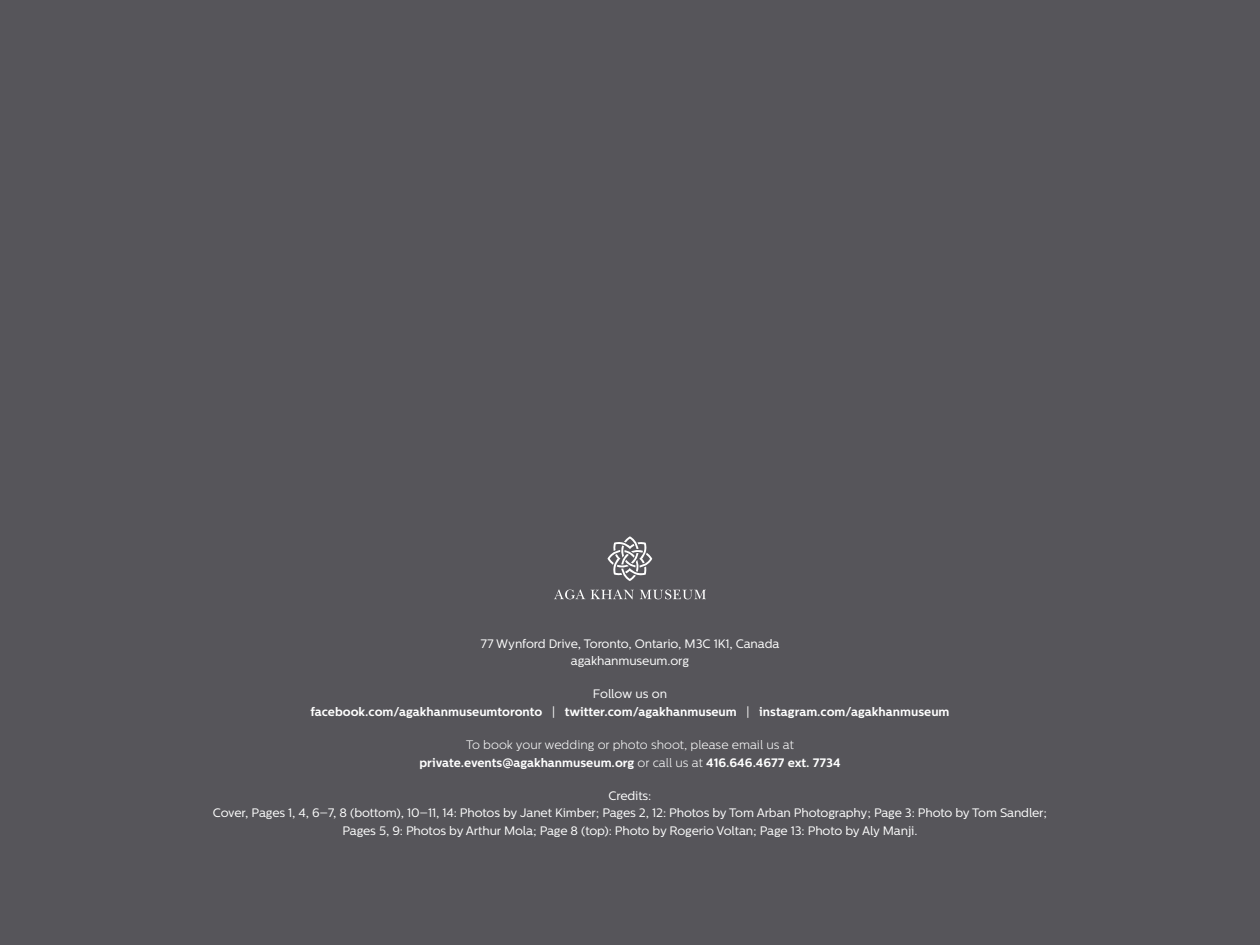
<style>
.page{position:relative;width:1260px;height:945px;background:#56555a}
.page>*{position:absolute;margin:0;border:0;box-sizing:border-box;transform-origin:0 0}
.t1{font:12.25px/17.5px "Centrale Sans";letter-spacing:-.01em;color:#fff;text-align:center}
.t2{font:300 12.25px/17.5px "Centrale Sans";color:#fff;text-align:center}
.t3{font:700 12.25px/17.5px "Centrale Sans";color:#fff;text-align:center}
.s1{font-weight:400}
.s2{font-weight:700}
</style>
<div class="page">
<svg style="left:607px;top:536px;width:45px;height:45px"></svg>
<svg style="left:554px;top:590px;width:31px;height:9px"></svg>
<svg style="left:591px;top:590px;width:43px;height:9px"></svg>
<svg style="left:640px;top:590px;width:66px;height:9px"></svg>
<p class="t1" style="left:481px;top:635px;width:300px">77 Wynford Drive, Toronto, Ontario, M3C 1K1, Canada agakhanmuseum.org</p>
<p class="t3" style="left:310px;top:686px;width:641px"><span class="s1">Follow us on<br></span>facebook.com/agakhanmuseumtoronto <span class="s1">|</span> twitter.com/agakhanmuseum <span class="s1">|</span> instagram.com/agakhanmuseum</p>
<p class="t2" style="left:419px;top:736px;width:423px">To book your wedding or photo shoot, please email us at <span class="s2">private.events@agakhanmuseum.org</span> or call us at <span class="s2">416.646.4677 ext. 7734</span></p>
<p class="t1" style="left:213px;top:787px;width:836px">Credits:<br>Cover, Pages 1, 4, 6–7, 8 (bottom), 10–11, 14: Photos by Janet Kimber; Pages 2, 12: Photos by Tom Arban Photography; Page 3: Photo by Tom Sandler;<br>Pages 5, 9: Photos by Arthur Mola; Page 8 (top): Photo by Rogerio Voltan; Page 13: Photo by Aly Manji.</p>
</div>
